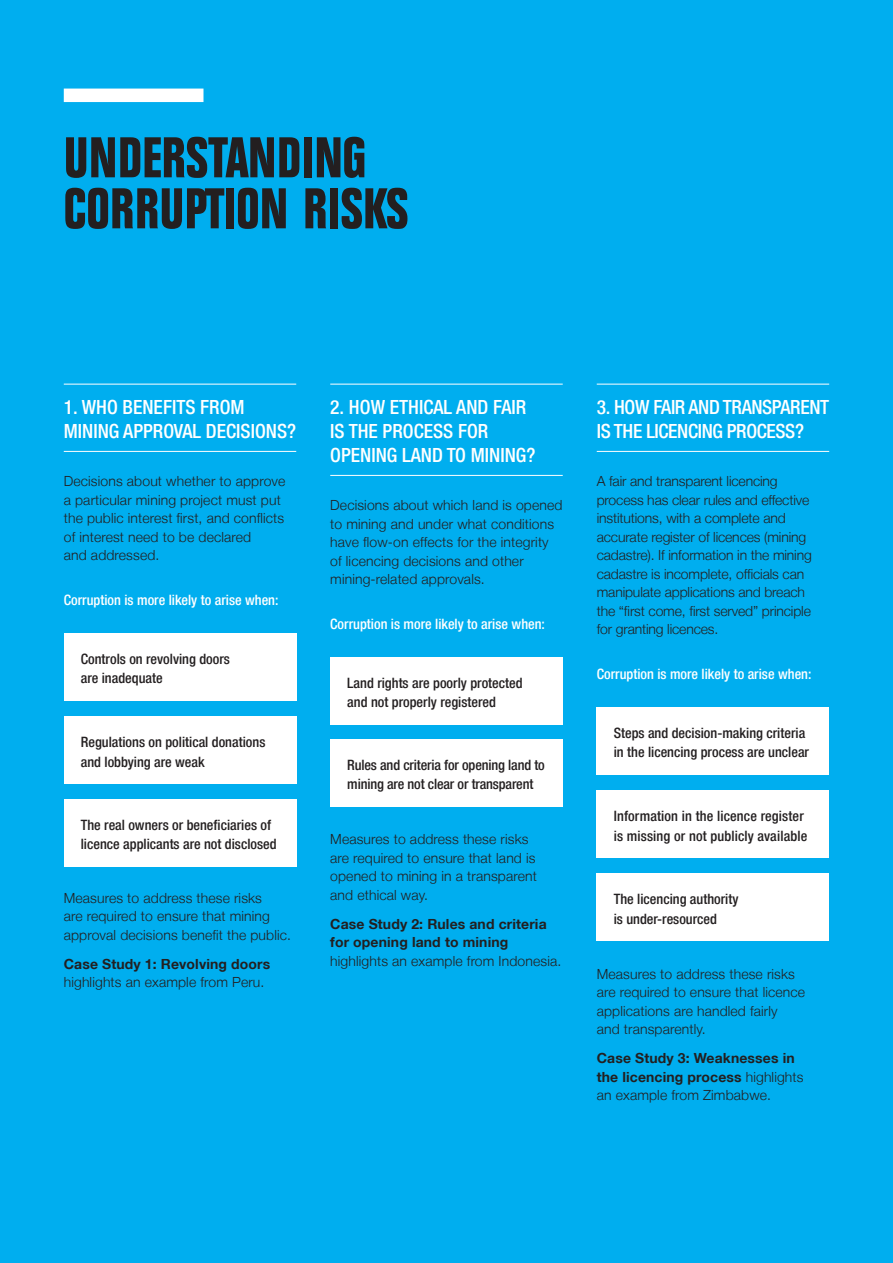
<style>
.page{position:relative;width:893px;height:1263px;background:#00aeef}
.page>*{position:absolute;margin:0;border:0;box-sizing:border-box;transform-origin:0 0}
.t1{font:700 condensed 60px/51px "Folio EF";color:#231f20;scale:.95 1}
.Body_Copy{font:500 condensed 19.5px/24px "Helvetica Neue LT";color:#fff}
.Body_Copy-2{font:500 condensed 19.5px/24px "Helvetica Neue LT";letter-spacing:-.02em;color:#fff}
.Body_Copy-3{font:500 condensed 14.25px/19.5px "Helvetica Neue LT";color:#231f20}
.Body_Copy-4{font:500 condensed 14.25px "Helvetica Neue LT";color:#fff}
.Body_Copy-5{font:300 13.95px/18.5px "Helvetica Neue LT";letter-spacing:.01em;color:#231f20}
.Body_Copy-6{font:300 13.95px/18.5px "Helvetica Neue LT";letter-spacing:-.01em;color:#231f20}
.Body_Copy-7{font:700 13.95px/18.5px "Helvetica Neue LT";letter-spacing:.01em;color:#231f20}
.s1{font-weight:700}
.s2{font-weight:300}
</style>
<div class="page">
<div style="left:64px;top:89px;width:139px;height:13px;background:#fff"></div>
<hr style="left:64px;top:384px;width:232px;height:1px;background:#fff">
<hr style="left:64px;top:451px;width:232px;height:1px;background:#fff">
<hr style="left:330px;top:384px;width:233px;height:1px;background:#fff">
<hr style="left:330px;top:475px;width:233px;height:1px;background:#fff">
<hr style="left:597px;top:384px;width:232px;height:1px;background:#fff">
<hr style="left:597px;top:451px;width:232px;height:1px;background:#fff">
<div style="left:330px;top:657px;width:233px;height:67px;background:#fff"></div>
<div style="left:330px;top:739px;width:233px;height:67px;background:#fff"></div>
<div style="left:597px;top:707px;width:232px;height:67px;background:#fff"></div>
<div style="left:597px;top:790px;width:232px;height:67px;background:#fff"></div>
<div style="left:597px;top:874px;width:232px;height:67px;background:#fff"></div>
<div style="left:64px;top:633px;width:232px;height:67px;background:#fff"></div>
<div style="left:64px;top:717px;width:232px;height:67px;background:#fff"></div>
<div style="left:64px;top:799px;width:232px;height:67px;background:#fff"></div>
<p class="t1" style="left:64px;top:133px;width:364px">UNDERSTANDING<br>CORRUPTION RISKS</p>
<p class="Body_Copy" style="left:64px;top:395px;width:234px">1. WHO BENEFITS FROM<br>MINING APPROVAL DECISIONS?</p>
<p class="Body_Copy-5" style="left:64px;top:472px;width:223px">Decisions about whether to approve a particular mining project must put the public interest first, and conflicts of interest need to be declared<br>and addressed.</p>
<p class="Body_Copy-4" style="left:64px;top:592px;width:216px">Corruption is more likely to arise when:</p>
<p class="Body_Copy-3" style="left:81px;top:649px;width:151px">Controls on revolving doors are inadequate</p>
<p class="Body_Copy-3" style="left:81px;top:732px;width:186px">Regulations on political donations and lobbying are weak</p>
<p class="Body_Copy-3" style="left:81px;top:815px;width:197px">The real owners or beneficiaries of licence applicants are not disclosed</p>
<p class="Body_Copy-5" style="left:64px;top:888px;width:229px">Measures to address these risks<br>are required to ensure that mining approval decisions benefit the public.</p>
<p class="Body_Copy-5" style="left:64px;top:954px;width:208px"><span class="s1">Case Study 1: Revolving doors </span>highlights an example from Peru.</p>
<p class="Body_Copy" style="left:330px;top:395px;width:207px">2. HOW ETHICAL AND FAIR<br>IS THE PROCESS FOR<br>OPENING LAND TO MINING?</p>
<p class="Body_Copy-5" style="left:330px;top:496px;width:234px">Decisions about which land is opened to mining and under what conditions have flow-on effects for the integrity of licencing decisions and other mining-related approvals.</p>
<p class="Body_Copy-4" style="left:330px;top:616px;width:216px">Corruption is more likely to arise when:</p>
<p class="Body_Copy-3" style="left:347px;top:673px;width:177px">Land rights are poorly protected and not properly registered</p>
<p class="Body_Copy-3" style="left:347px;top:755px;width:199px">Rules and criteria for opening land to mining are not clear or transparent</p>
<p class="Body_Copy-5" style="left:330px;top:830px;width:208px">Measures to address these risks are required to ensure that land is opened to mining in a transparent and ethical way.</p>
<p class="Body_Copy-7" style="left:330px;top:914px;width:233px">Case Study 2: Rules and criteria for opening land to mining <span class="s2">highlights an example from Indonesia.</span></p>
<p class="Body_Copy-2" style="left:597px;top:395px;width:234px">3. HOW FAIR AND TRANSPARENT<br>IS THE LICENCING PROCESS?</p>
<p class="Body_Copy-6" style="left:597px;top:472px;width:217px">A fair and transparent licencing process has clear rules and effective institutions, with a complete and accurate register of licences (mining cadastre). If information in the mining cadastre is incomplete, officials can manipulate applications and breach the “first come, first served” principle for granting licences.</p>
<p class="Body_Copy-4" style="left:597px;top:665px;width:216px">Corruption is more likely to arise when:</p>
<p class="Body_Copy-3" style="left:614px;top:723px;width:197px">Steps and decision-making criteria in the licencing process are unclear</p>
<p class="Body_Copy-3" style="left:614px;top:806px;width:195px">Information in the licence register is missing or not publicly available</p>
<p class="Body_Copy-3" style="left:614px;top:889px;width:126px">The licencing authority is under-resourced</p>
<p class="Body_Copy-5" style="left:597px;top:964px;width:210px">Measures to address these risks are required to ensure that licence applications are handled fairly<br>and transparently.</p>
<p class="Body_Copy-7" style="left:597px;top:1049px;width:208px">Case Study 3: Weaknesses in the licencing process <span class="s2">highlights an example from Zimbabwe.</span></p>
</div>
